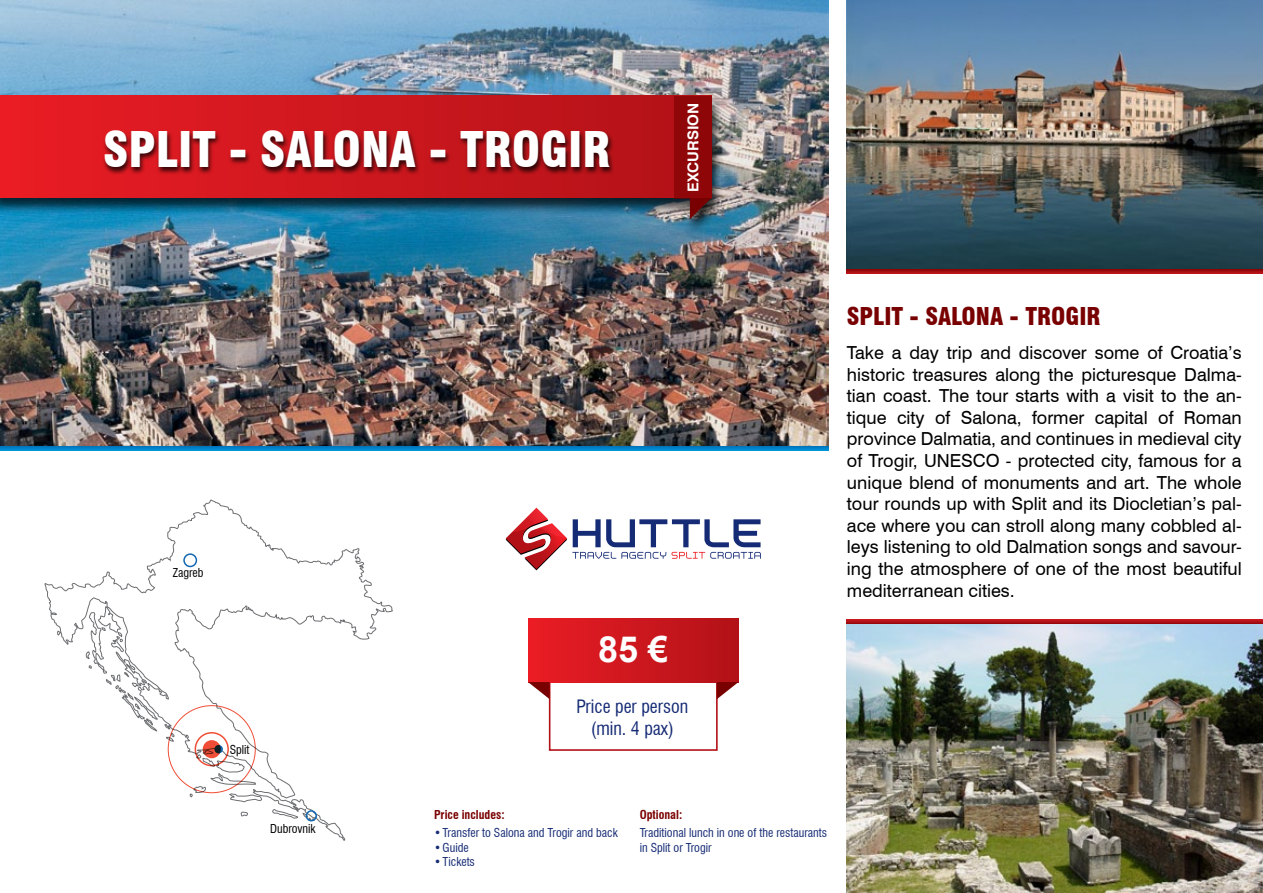
<style>
.page{position:relative;width:1263px;height:893px;background:#fff}
.page>*{position:absolute;margin:0;border:0;box-sizing:border-box;transform-origin:0 0}
.t1{font:900 condensed 48px "Swiss 721 BT";color:#fff}
.t2{font:700 36px "Arial";color:#fff}
.t3{font:900 condensed 24px "Swiss 721 BT";color:#790000}
.t4{font:18px/21.6px "Swiss 721 BT";color:#000;text-align:justify}
.t5{font:condensed 18px/21.6px "Swiss 721 BT";color:#162b75;text-align:center}
.t6{font:700 15px "Swiss 721 BT";color:#fff}
.t7{font:condensed 12px/14.4px "Swiss 721 BT";color:#162b75}
.t8{font:700 condensed 12px "Swiss 721 BT";color:#790000}
.t9{font:condensed 12px "Swiss 721 BT";letter-spacing:-.005em;color:#000}
</style>
<div class="page">
<img style="left:0;top:0;width:829px;height:446px">
<img style="left:847px;top:0;width:416px;height:270px">
<img style="left:847px;top:623px;width:416px;height:270px">
<svg style="left:847px;top:270px;width:416px;height:4px;background:#aa0e13"></svg>
<svg style="left:847px;top:619px;width:416px;height:4px;background:#b71218"></svg>
<div style="left:0;top:95px;width:723px;height:140px;background:#000;opacity:.75"></div>
<svg style="left:690px;top:199px;width:22px;height:20px"></svg>
<div style="left:0;top:96px;width:712px;height:102px;background:linear-gradient(to right,#ea1c24,#b11218)"></div>
<div style="left:102px;top:129px;width:513px;height:46px;background:#000;opacity:.75"></div>
<div style="left:549px;top:681px;width:169px;height:70px;border:2px solid #b11116"></div>
<div style="left:528px;top:618px;width:210px;height:64px;background:linear-gradient(to right,#eb1d25,#b21218)"></div>
<svg style="left:717px;top:682px;width:21px;height:17px"></svg>
<svg style="left:528px;top:682px;width:22px;height:17px"></svg>
<div style="left:0;top:446px;width:829px;height:5px;background:#0085ca"></div>
<svg style="left:45px;top:500px;width:348px;height:341px"></svg>
<div style="left:306px;top:810px;width:11px;height:11px;border:2px solid #1268b3;border-radius:50%"></div>
<svg style="left:214px;top:745px;width:9px;height:8px"></svg>
<div style="left:183px;top:553px;width:14px;height:14px;border:2px solid #1268b3;border-radius:50%"></div>
<div style="left:195px;top:732px;width:34px;height:34px;border:2px solid #f04e37;border-radius:50%"></div>
<svg style="left:203px;top:740px;width:18px;height:18px"></svg>
<div style="left:674px;top:96px;width:38px;height:103px;background:#900709"></div>
<svg style="left:506px;top:508px;width:255px;height:62px"></svg>
<h1 class="t1" style="left:103px;top:120px;width:509px">SPLIT - SALONA - TROGIR</h1>
<p class="t6" style="left:684px;top:192px;width:91px;rotate:-90deg">EXCURSION</p>
<p class="t9" style="left:173px;top:565px;width:32px">Zagreb</p>
<p class="t9" style="left:230px;top:742px;width:21px">Split</p>
<p class="t9" style="left:270px;top:821px;width:47px">Dubrovnik</p>
<h2 class="t2" style="left:598px;top:626px;width:72px">85 €</h2>
<p class="t5" style="left:576px;top:696px;width:113px">Price per person (min. 4 pax)</p>
<h3 class="t3" style="left:847px;top:301px;width:255px">SPLIT - SALONA - TROGIR</h3>
<p class="t4" style="left:847px;top:342px;width:396px">Take a day trip and discover some of Croatia’s historic treasures along the picturesque Dalma&shy;tian coast. The tour starts with a visit to the an&shy;tique city of Salona, former capital of Roman province Dalmatia, and continues in medieval city of Trogir, UNESCO - protected city, famous for a unique blend of monuments and art. The whole tour rounds up with Split and its Diocletian’s pal&shy;ace where you can stroll along many cobbled al&shy;leys listening to old Dalmation songs and savour&shy;ing the atmosphere of one of the most beautiful mediterranean cities.</p>
<p class="t8" style="left:434px;top:807px;width:72px">Price includes:</p>
<p class="t7" style="left:434px;top:826px;width:185px">•Transfer to Salona and Trogir and back</p>
<p class="t7" style="left:434px;top:840px;width:36px">•Guide</p>
<p class="t7" style="left:434px;top:855px;width:42px">•Tickets</p>
<p class="t8" style="left:640px;top:807px;width:44px">Optional:</p>
<p class="t7" style="left:640px;top:826px;width:189px">Traditional lunch in one of the restaurants in Split or Trogir</p>
</div>
